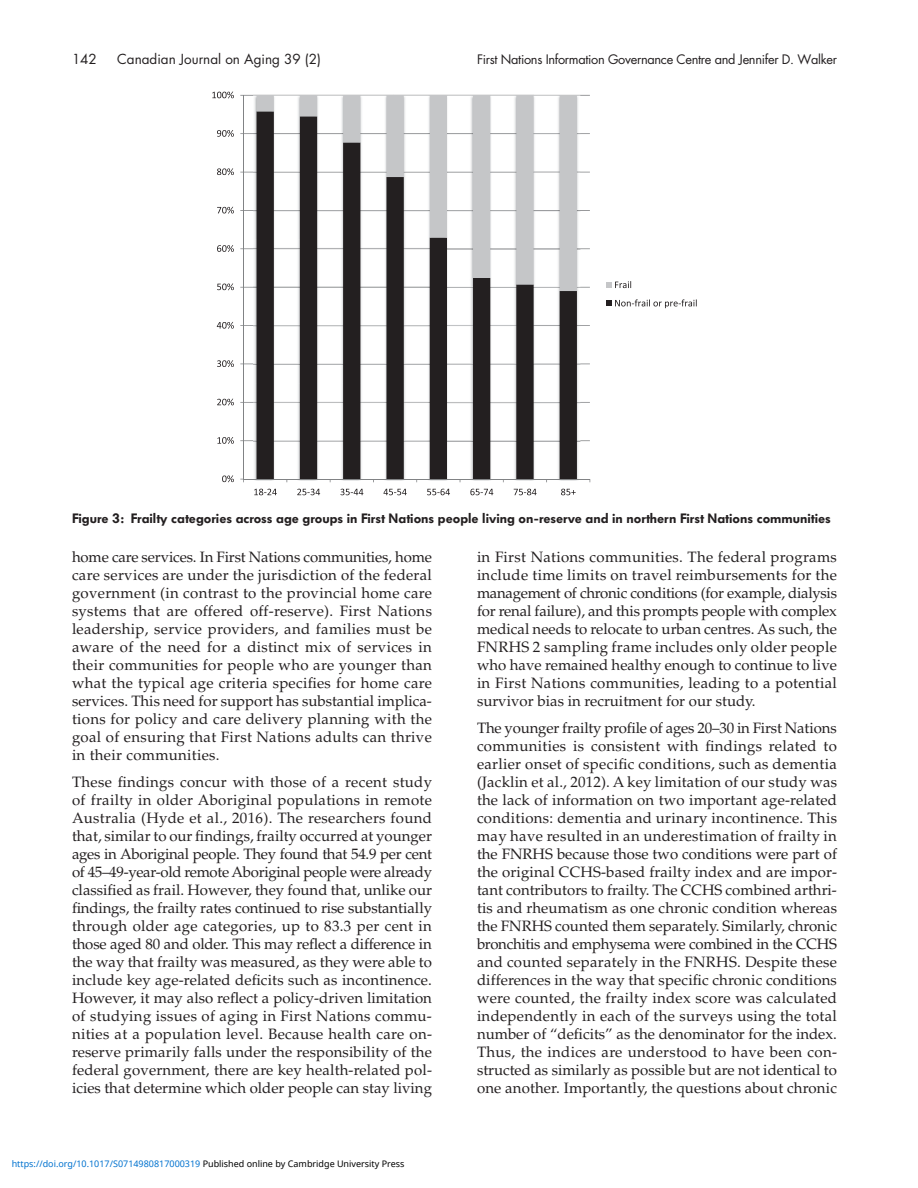
<style>
.page{position:relative;width:918px;height:1188px;background:#fff}
.page>*{position:absolute;margin:0;border:0;box-sizing:border-box;transform-origin:0 0}
.t1{font:15px/18px "Palatino";letter-spacing:.01em;color:#231f20;text-align:justify}
.t2{font:600 13.5px "Futura BQ";color:#231f20}
.t3{font:13.5px "Futura";color:#231f20}
.t4{font:12.75px "Futura";letter-spacing:-.025em;color:#231f20}
.t5{font:9px "Noto Sans";color:#0172cf}
.s1{color:#000}
</style>
<div class="page">
<hr style="left:244px;top:440px;width:346px;height:1px;background:#818385">
<hr style="left:244px;top:402px;width:346px;height:1px;background:#818385">
<hr style="left:244px;top:364px;width:346px;height:1px;background:#818385">
<hr style="left:244px;top:325px;width:346px;height:1px;background:#818385">
<hr style="left:244px;top:287px;width:346px;height:1px;background:#818385">
<hr style="left:244px;top:248px;width:346px;height:1px;background:#818385">
<hr style="left:244px;top:210px;width:346px;height:1px;background:#818385">
<hr style="left:244px;top:172px;width:346px;height:1px;background:#818385">
<hr style="left:244px;top:133px;width:346px;height:1px;background:#818385">
<hr style="left:244px;top:95px;width:346px;height:1px;background:#818385">
<img style="left:577px;top:95px;width:3px;height:346px">
<svg style="left:257px;top:291px;width:320px;height:188px"></svg>
<svg style="left:257px;top:95px;width:320px;height:196px"></svg>
<hr style="left:243px;top:95px;width:1px;height:384px;background:#818385">
<hr style="left:244px;top:479px;width:346px;height:1px;background:#818385">
<svg style="left:222px;top:475px;width:12px;height:7px"></svg>
<svg style="left:217px;top:437px;width:17px;height:7px"></svg>
<svg style="left:217px;top:399px;width:17px;height:6px"></svg>
<svg style="left:217px;top:360px;width:17px;height:7px"></svg>
<svg style="left:217px;top:322px;width:17px;height:7px"></svg>
<svg style="left:217px;top:283px;width:17px;height:7px"></svg>
<svg style="left:217px;top:245px;width:17px;height:7px"></svg>
<svg style="left:217px;top:207px;width:17px;height:7px"></svg>
<svg style="left:217px;top:168px;width:17px;height:7px"></svg>
<svg style="left:217px;top:130px;width:17px;height:7px"></svg>
<svg style="left:212px;top:92px;width:22px;height:6px"></svg>
<svg style="left:254px;top:489px;width:23px;height:6px"></svg>
<svg style="left:297px;top:489px;width:23px;height:6px"></svg>
<svg style="left:340px;top:489px;width:23px;height:6px"></svg>
<svg style="left:383px;top:489px;width:24px;height:6px"></svg>
<svg style="left:427px;top:489px;width:23px;height:6px"></svg>
<svg style="left:470px;top:489px;width:23px;height:6px"></svg>
<svg style="left:514px;top:489px;width:23px;height:6px"></svg>
<svg style="left:561px;top:489px;width:15px;height:6px"></svg>
<svg style="left:606px;top:281px;width:25px;height:7px"></svg>
<svg style="left:606px;top:299px;width:91px;height:9px"></svg>
<p class="t3" style="left:72px;top:51px;width:26px">142</p>
<p class="t3" style="left:117px;top:51px;width:205px">Canadian Journal on Aging 39 (2)</p>
<p class="t4" style="left:477px;top:51px;width:362px">First Nations Information Governance Centre and Jennifer D. Walker</p>
<p class="t2" style="left:72px;top:510px;width:760px">Figure 3: Frailty categories across age groups in First Nations people living on-reserve and in northern First Nations communities</p>
<p class="t1" style="left:72px;top:548px;width:362px">home care services. In First Nations communities, home care services are under the jurisdiction of the federal government (in contrast to the provincial home care systems that are offered off-reserve). First Nations leadership, service providers, and families must be aware of the need for a distinct mix of services in their communities for people who are younger than what the typical age criteria specifies for home care services. This need for support has substantial implica&shy;tions for policy and care delivery planning with the goal of ensuring that First Nations adults can thrive in their communities.</p>
<p class="t1" style="left:72px;top:773px;width:362px">These findings concur with those of a recent study of frailty in older Aboriginal populations in remote Australia (Hyde et al., 2016). The researchers found that, similar to our findings, frailty occurred at younger ages in Aboriginal people. They found that 54.9 per cent of 45–49-year-old remote Aboriginal people were already classified as frail. However, they found that, unlike our findings, the frailty rates continued to rise substantially through older age categories, up to 83.3 per cent in those aged 80 and older. This may reflect a difference in the way that frailty was measured, as they were able to include key age-related deficits such as incontinence.<br>However, it may also reflect a policy-driven limitation of studying issues of aging in First Nations commu&shy;nities at a population level. Because health care on&shy;reserve primarily falls under the responsibility of the federal government, there are key health-related pol&shy;icies that determine which older people can stay living</p>
<p class="t1" style="left:477px;top:548px;width:362px">in First Nations communities. The federal programs include time limits on travel reimbursements for the management of chronic conditions (for example, dialysis for renal failure), and this prompts people with complex medical needs to relocate to urban centres. As such, the FNRHS 2 sampling frame includes only older people who have remained healthy enough to continue to live in First Nations communities, leading to a potential survivor bias in recruitment for our study.</p>
<p class="t1" style="left:477px;top:719px;width:362px">The younger frailty profile of ages 20–30 in First Nations communities is consistent with findings related to earlier onset of specific conditions, such as dementia (Jacklin et al., 2012). A key limitation of our study was the lack of information on two important age-related conditions: dementia and urinary incontinence. This may have resulted in an underestimation of frailty in the FNRHS because those two conditions were part of the original CCHS-based frailty index and are impor&shy;tant contributors to frailty. The CCHS combined arthri&shy;tis and rheumatism as one chronic condition whereas the FNRHS counted them separately. Similarly, chronic bronchitis and emphysema were combined in the CCHS and counted separately in the FNRHS. Despite these differences in the way that specific chronic conditions were counted, the frailty index score was calculated independently in each of the surveys using the total number of “deficits” as the denominator for the index.<br>Thus, the indices are understood to have been con&shy;structed as similarly as possible but are not identical to one another. Importantly, the questions about chronic</p>
<p class="t5" style="left:12px;top:1157px;width:394px">https://doi.org/10.1017/S0714980817000319 <span class="s1">Published online by Cambridge University Press</span></p>
</div>
